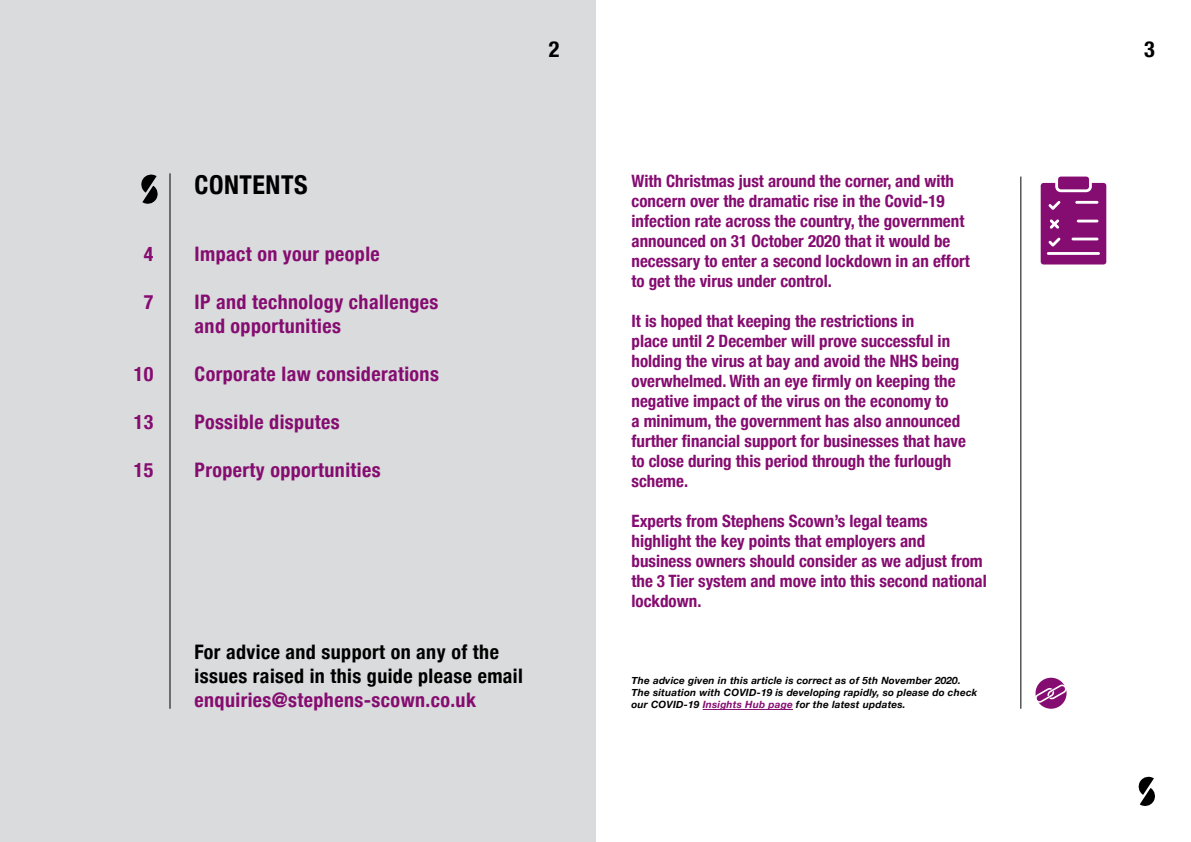
<style>
.page{position:relative;width:1191px;height:842px;background:#fff}
.page>*{position:absolute;margin:0;border:0;box-sizing:border-box;transform-origin:0 0}
.t1{font:700 condensed 26px "Helvetica Neue";letter-spacing:.02em;color:#000}
.t2{font:700 condensed 22.3px "Helvetica Neue";color:#000}
.t3{font:700 condensed 20px/24px "Helvetica Neue";letter-spacing:.02em;color:#850c70}
.t4{font:700 condensed 20px/24px "Helvetica Neue";letter-spacing:.02em;color:#000}
.t5{font:700 condensed 17px/20px "Helvetica Neue";color:#850c70}
.t6{font:italic 700 10px/12px "Helvetica Neue";letter-spacing:.02em;color:#000}
.s1{color:#850c70}
</style>
<div class="page">
<div style="left:0;top:0;width:595px;height:842px;background:#dadbdc"></div>
<svg style="left:141px;top:174px;width:17px;height:30px"></svg>
<hr style="left:169px;top:173px;width:1px;height:536px;background:#000">
<hr style="left:702px;top:709px;width:91px;height:1px;background:#850c70">
<hr style="left:1020px;top:177px;width:1px;height:532px;background:#000">
<svg style="left:1138px;top:776px;width:17px;height:30px"></svg>
<div style="left:1035px;top:678px;width:31px;height:31px;background:#850c70;border-radius:50%"></div>
<svg style="left:1035px;top:684px;width:31px;height:19px"></svg>
<svg style="left:1040px;top:177px;width:66px;height:87px;background:#973186"></svg>
<p class="t3" style="left:144px;top:240px;width:11px">4</p>
<p class="t3" style="left:144px;top:288px;width:11px">7</p>
<p class="t3" style="left:134px;top:360px;width:21px">10</p>
<p class="t3" style="left:134px;top:408px;width:21px">13</p>
<p class="t3" style="left:134px;top:456px;width:21px">15</p>
<h1 class="t1" style="left:195px;top:163px;width:114px">CONTENTS</h1>
<p class="t3" style="left:195px;top:240px;width:187px">Impact on your people</p>
<p class="t3" style="left:195px;top:288px;width:245px">IP and technology challenges and opportunities</p>
<p class="t3" style="left:195px;top:360px;width:246px">Corporate law considerations</p>
<p class="t3" style="left:195px;top:408px;width:147px">Possible disputes</p>
<p class="t3" style="left:195px;top:456px;width:188px">Property opportunities</p>
<h2 class="t2" style="left:549px;top:31px;width:12px">2</h2>
<p class="t4" style="left:195px;top:638px;width:330px">For advice and support on any of the issues raised in this guide please email</p>
<p class="t3" style="left:195px;top:686px;width:283px">enquiries@stephens-scown.co.uk</p>
<p class="t5" style="left:631px;top:170px;width:340px">With Christmas just around the corner, and with concern over the dramatic rise in the Covid-19 infection rate across the country, the government announced on 31 October 2020 that it would be necessary to enter a second lockdown in an effort to get the virus under control.</p>
<p class="t5" style="left:631px;top:310px;width:336px">It is hoped that keeping the restrictions in<br>place until 2 December will prove successful in holding the virus at bay and avoid the NHS being overwhelmed. With an eye firmly on keeping the negative impact of the virus on the economy to<br>a minimum, the government has also announced further financial support for businesses that have to close during this period through the furlough scheme.</p>
<p class="t5" style="left:631px;top:510px;width:357px">Experts from Stephens Scown’s legal teams highlight the key points that employers and business owners should consider as we adjust from the 3 Tier system and move into this second national lockdown.</p>
<p class="t6" style="left:631px;top:675px;width:347px">The advice given in this article is correct as of 5th November 2020.<br>The situation with COVID-19 is developing rapidly, so please do check our COVID-19 <span class="s1">Insights Hub page</span> for the latest updates.</p>
<h2 class="t2" style="left:1144px;top:31px;width:12px">3</h2>
</div>
